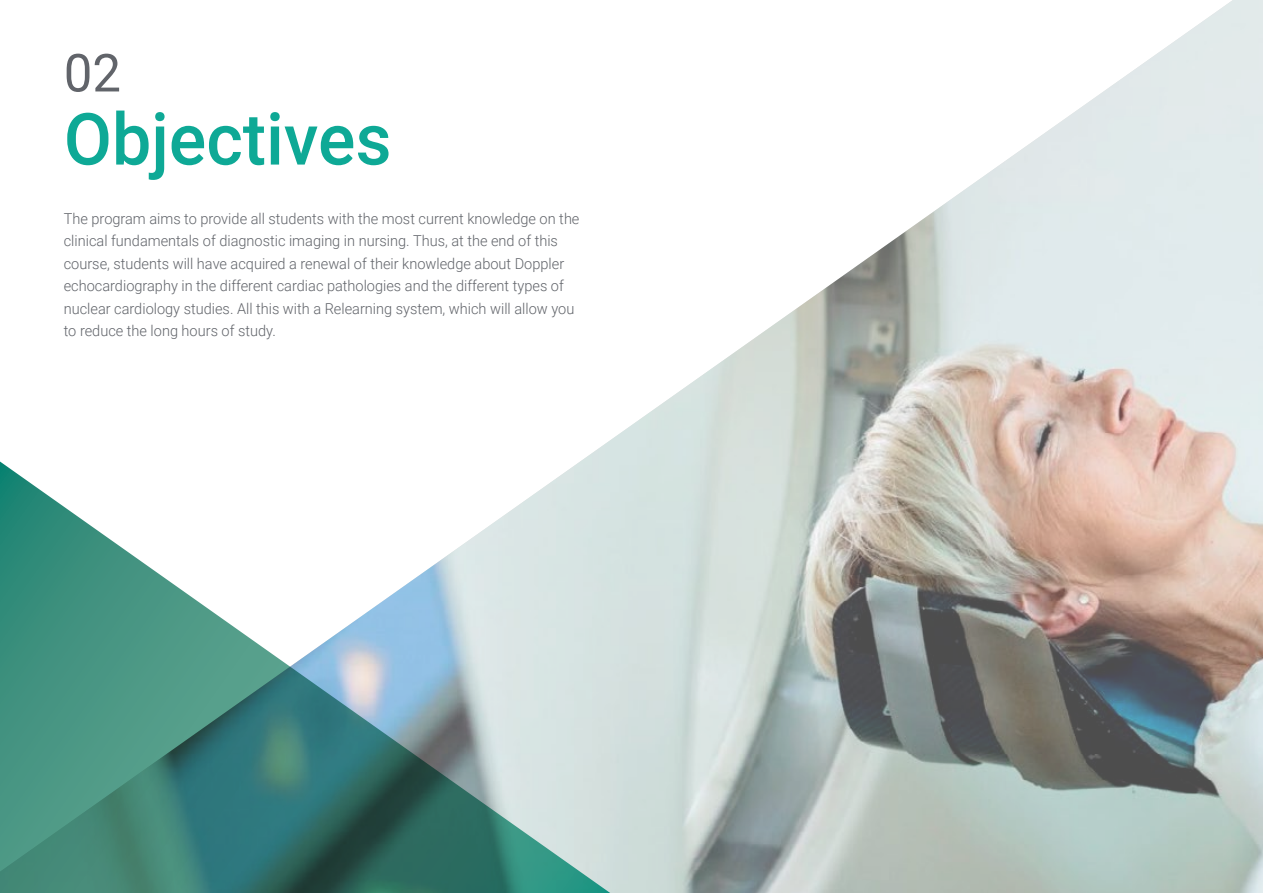
<style>
.page{position:relative;width:1263px;height:893px;background:#fff}
.page>*{position:absolute;margin:0;border:0;box-sizing:border-box;transform-origin:0 0}
.t1{font:500 72px "Roboto";color:#0ea996}
.t2{font:52.5px "Roboto";color:#61646a}
.t3{font:300 15px/22.5px "Roboto";color:#61646a}
</style>
<div class="page">
<img style="left:602px;top:0;width:661px;height:893px">
<svg style="left:0;top:446px;width:640px;height:447px"></svg>
<h2 class="t2" style="left:64px;top:36px;width:59px">02</h2>
<h1 class="t1" style="left:64px;top:89px;width:329px">Objectives</h1>
<p class="t3" style="left:64px;top:207px;width:517px">The program aims to provide all students with the most current knowledge on the clinical fundamentals of diagnostic imaging in nursing. Thus, at the end of this course, students will have acquired a renewal of their knowledge about Doppler echocardiography in the different cardiac pathologies and the different types of nuclear cardiology studies. All this with a Relearning system, which will allow you to reduce the long hours of study.</p>
</div>
